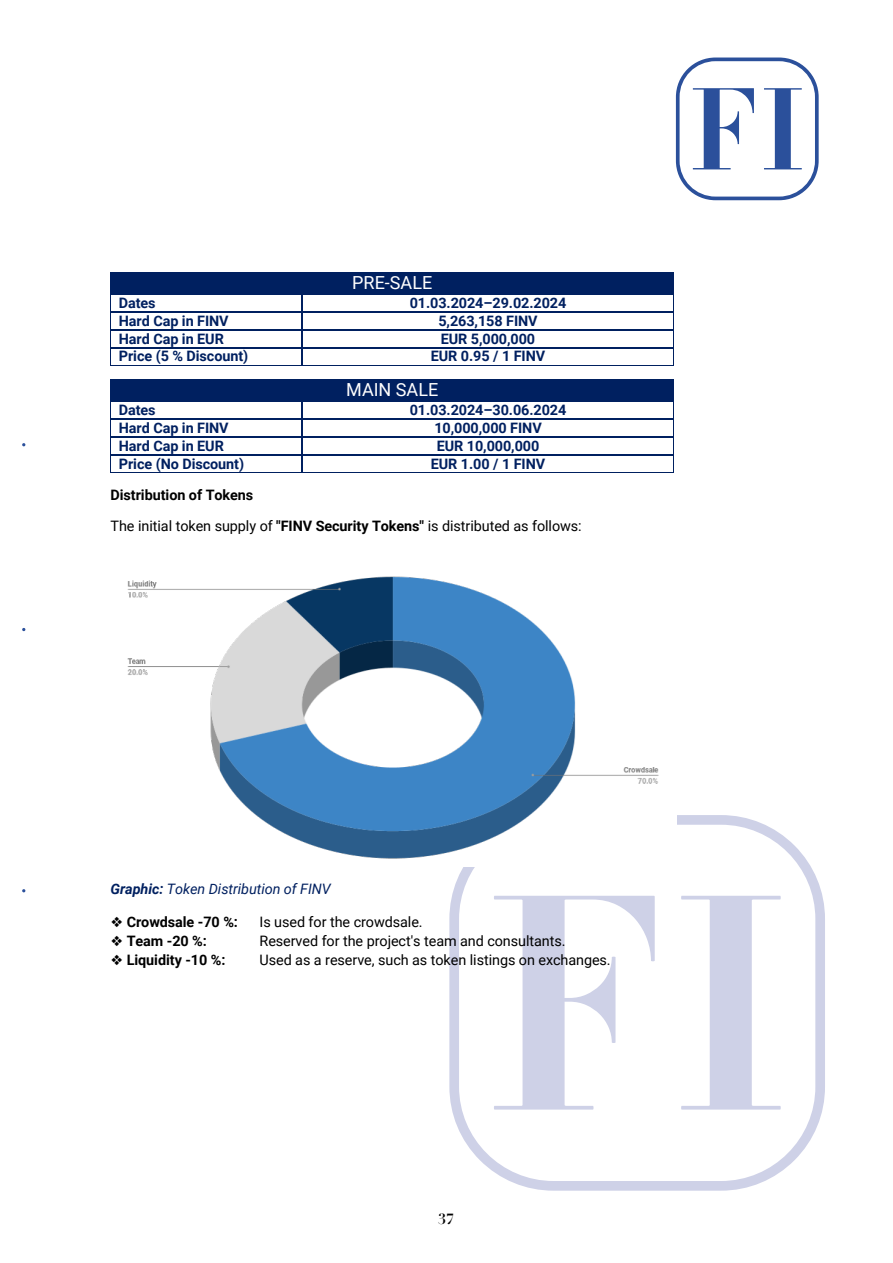
<style>
.page{position:relative;width:893px;height:1263px;background:#fff}
.page>*{position:absolute;margin:0;border:0;box-sizing:border-box;transform-origin:0 0}
.t1{font:18px "Roboto";color:#fff}
.t2{font:700 14.4px "Roboto";letter-spacing:-.005em;color:#002060}
.t3{font:14.4px/30.6px "Roboto";letter-spacing:-.005em;color:#000}
.t4{font:700 14.4px "Roboto";letter-spacing:-.005em;color:#000}
.t5{font:italic 14.4px "Roboto";letter-spacing:-.005em;color:#002060}
.t6{font:700 14.4px "Didot";color:#000}
.s1{font-weight:700}
</style>
<div class="page">
<svg style="left:675px;top:58px;width:143px;height:142px"></svg>
<svg style="left:449px;top:815px;width:376px;height:376px"></svg>
<svg style="left:494px;top:896px;width:160px;height:214px"></svg>
<svg style="left:681px;top:896px;width:99px;height:214px"></svg>
<div style="left:111px;top:273px;width:562px;height:21px;background:#002060"></div>
<hr style="left:111px;top:272px;width:562px;height:1px;background:#002060">
<hr style="left:111px;top:294px;width:190px;height:1px;background:#002060">
<hr style="left:302px;top:294px;width:371px;height:1px;background:#002060">
<hr style="left:111px;top:311px;width:190px;height:1px;background:#002060">
<hr style="left:302px;top:311px;width:371px;height:1px;background:#002060">
<hr style="left:111px;top:329px;width:190px;height:1px;background:#002060">
<hr style="left:302px;top:329px;width:371px;height:1px;background:#002060">
<hr style="left:111px;top:347px;width:190px;height:1px;background:#002060">
<hr style="left:302px;top:347px;width:371px;height:1px;background:#002060">
<hr style="left:111px;top:365px;width:190px;height:1px;background:#002060">
<svg style="left:301px;top:294px;width:1px;height:71px"></svg>
<hr style="left:301px;top:365px;width:372px;height:1px;background:#002060">
<svg style="left:673px;top:272px;width:1px;height:94px"></svg>
<div style="left:111px;top:380px;width:562px;height:21px;background:#002060"></div>
<hr style="left:111px;top:379px;width:562px;height:1px;background:#002060">
<hr style="left:111px;top:401px;width:190px;height:1px;background:#002060">
<hr style="left:302px;top:401px;width:371px;height:1px;background:#002060">
<hr style="left:111px;top:419px;width:190px;height:1px;background:#002060">
<hr style="left:302px;top:419px;width:371px;height:1px;background:#002060">
<hr style="left:111px;top:436px;width:190px;height:1px;background:#002060">
<hr style="left:302px;top:436px;width:371px;height:1px;background:#002060">
<hr style="left:111px;top:454px;width:190px;height:1px;background:#002060">
<hr style="left:302px;top:454px;width:371px;height:1px;background:#002060">
<hr style="left:111px;top:472px;width:190px;height:1px;background:#002060">
<svg style="left:301px;top:401px;width:1px;height:71px"></svg>
<hr style="left:301px;top:472px;width:372px;height:1px;background:#002060">
<svg style="left:673px;top:379px;width:1px;height:94px"></svg>
<img style="left:127px;top:576px;width:547px;height:291px">
<p class="t1" style="left:352px;top:273px;width:81px">PRE-SALE</p>
<p class="t2" style="left:119px;top:295px;width:38px">Dates</p>
<p class="t2" style="left:410px;top:295px;width:158px">01.03.2024–29.02.2024</p>
<p class="t2" style="left:119px;top:312px;width:111px">Hard Cap in FINV</p>
<p class="t2" style="left:438px;top:312px;width:101px">5,263,158 FINV</p>
<p class="t2" style="left:119px;top:330px;width:106px">Hard Cap in EUR</p>
<p class="t2" style="left:441px;top:330px;width:96px">EUR 5,000,000</p>
<p class="t2" style="left:119px;top:348px;width:131px">Price (5 % Discount)</p>
<p class="t2" style="left:431px;top:348px;width:116px">EUR 0.95 / 1 FINV</p>
<p class="t1" style="left:346px;top:380px;width:93px">MAIN SALE</p>
<p class="t2" style="left:119px;top:402px;width:38px">Dates</p>
<p class="t2" style="left:410px;top:402px;width:158px">01.03.2024–30.06.2024</p>
<p class="t2" style="left:119px;top:420px;width:111px">Hard Cap in FINV</p>
<p class="t2" style="left:434px;top:420px;width:109px">10,000,000 FINV</p>
<p class="t2" style="left:119px;top:438px;width:106px">Hard Cap in EUR</p>
<p class="t2" style="left:437px;top:438px;width:104px">EUR 10,000,000</p>
<p class="t2" style="left:119px;top:455px;width:127px">Price (No Discount)</p>
<p class="t2" style="left:431px;top:455px;width:116px">EUR 1.00 / 1 FINV</p>
<p class="t3" style="left:111px;top:480px;width:472px"><span class="s1">Distribution of Tokens<br></span>The initial token supply of <span class="s1">"FINV Security Tokens"</span> is distributed as follows:</p>
<p class="t5" style="left:111px;top:881px;width:222px"><span class="s1">Graphic:</span> Token Distribution of FINV</p>
<p class="t4" style="left:111px;top:914px;width:129px">❖ Crowdsale -70 %:</p>
<p class="t3" style="left:259px;top:907px;width:165px">Is used for the crowdsale.</p>
<p class="t4" style="left:111px;top:933px;width:98px">❖ Team -20 %:</p>
<p class="t3" style="left:259px;top:926px;width:307px">Reserved for the project's team and consultants.</p>
<p class="t4" style="left:111px;top:952px;width:116px">❖ Liquidity -10 %:</p>
<p class="t3" style="left:259px;top:945px;width:352px">Used as a reserve, such as token listings on exchanges.</p>
<p class="t6" style="left:438px;top:1210px;width:17px">37</p>
</div>
